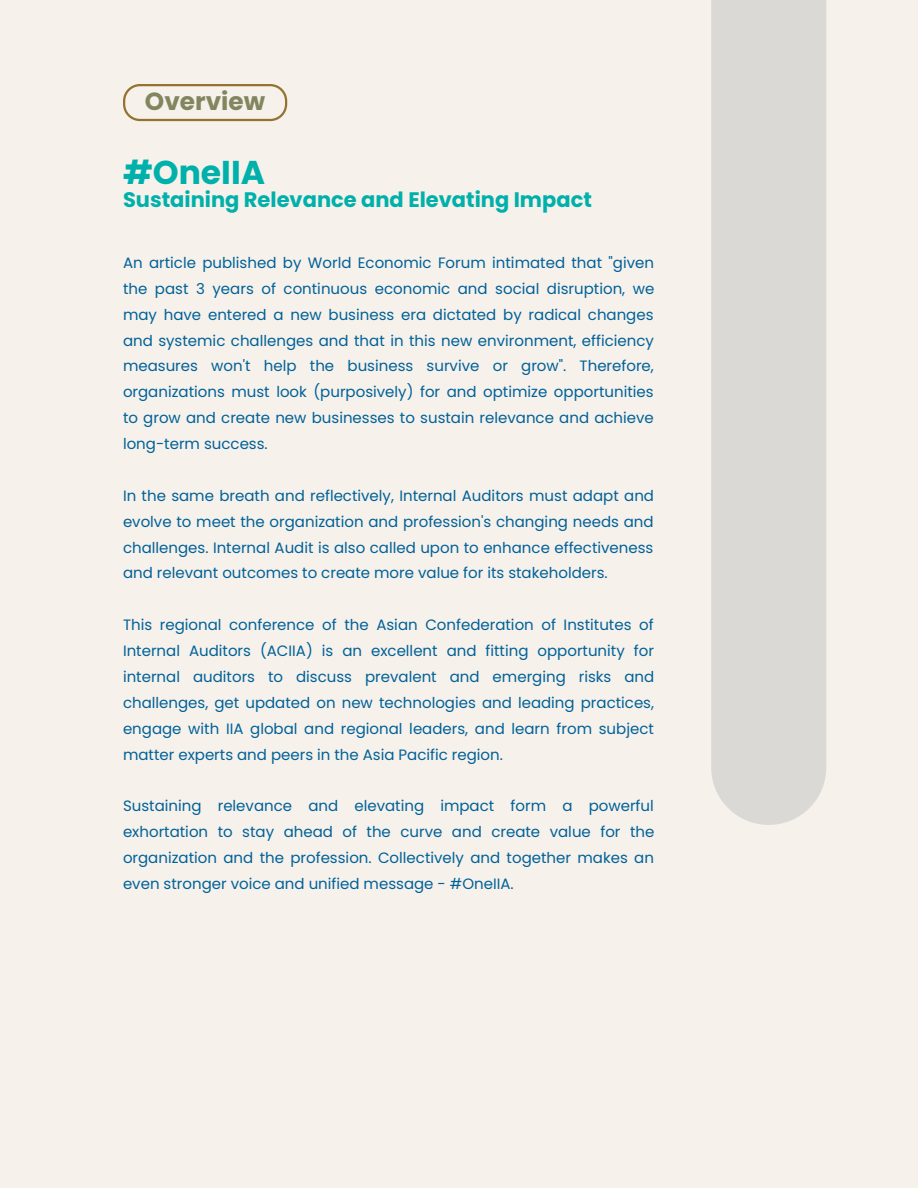
<style>
.page{position:relative;width:918px;height:1188px;background:#f6f1eb}
.page>*{position:absolute;margin:0;border:0;box-sizing:border-box;transform-origin:0 0}
.t1{font:700 33px "Poppins";color:#00b0ab}
.t2{font:700 24.75px "Poppins";color:#81865e}
.t3{font:700 21px "Poppins";color:#00b0ab}
.t4{font:15px/25.8px "Poppins";color:#006198;text-align:justify}
</style>
<div class="page">
<svg style="left:123px;top:84px;width:164px;height:37px"></svg>
<div style="left:711px;top:0;width:115px;height:825px;background:#dbd9d6"></div>
<p class="t2" style="left:145px;top:84px;width:122px">Overview</p>
<p class="t1" style="left:123px;top:149px;width:144px">#OneIIA</p>
<p class="t3" style="left:123px;top:185px;width:470px">Sustaining Relevance and Elevating Impact</p>
<p class="t4" style="left:123px;top:250px;width:533px">An article published by World Economic Forum intimated that "given the past 3 years of continuous economic and social disruption, we may have entered a new business era dictated by radical changes and systemic challenges and that in this new environment, efficiency measures won't help the business survive or grow". Therefore, organizations must look (purposively) for and optimize opportunities to grow and create new businesses to sustain relevance and achieve long-term success.</p>
<p class="t4" style="left:123px;top:483px;width:533px">In the same breath and reflectively, Internal Auditors must adapt and evolve to meet the organization and profession's changing needs and challenges. Internal Audit is also called upon to enhance effectiveness and relevant outcomes to create more value for its stakeholders.</p>
<p class="t4" style="left:123px;top:612px;width:533px">This regional conference of the Asian Confederation of Institutes of Internal Auditors (ACIIA) is an excellent and fitting opportunity for internal auditors to discuss prevalent and emerging risks and challenges, get updated on new technologies and leading practices, engage with IIA global and regional leaders, and learn from subject matter experts and peers in the Asia Pacific region.</p>
<p class="t4" style="left:123px;top:793px;width:533px">Sustaining relevance and elevating impact form a powerful exhortation to stay ahead of the curve and create value for the organization and the profession. Collectively and together makes an even stronger voice and unified message - #OneIIA.</p>
</div>
